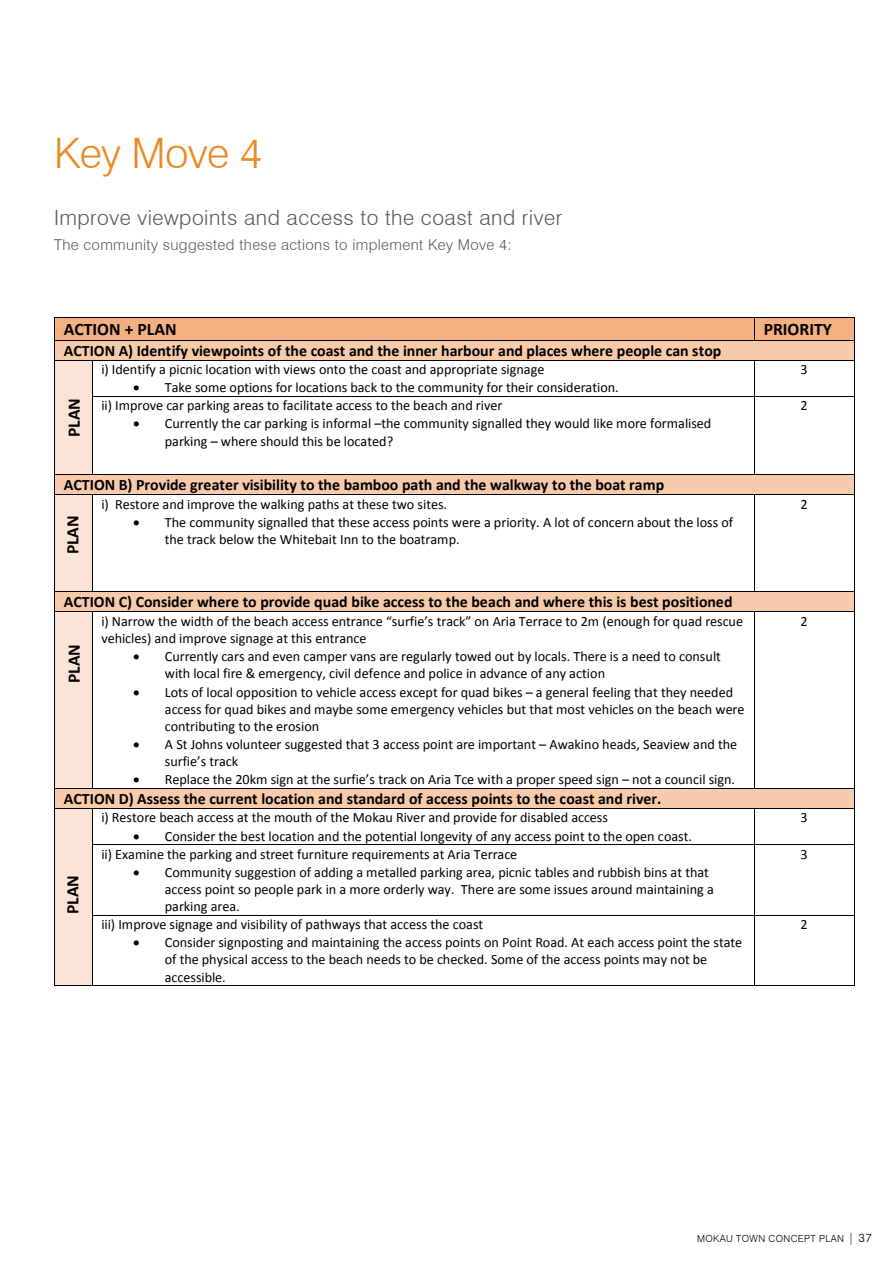
<style>
.page{position:relative;width:893px;height:1263px;background:#fff}
.page>*{position:absolute;margin:0;border:0;box-sizing:border-box;transform-origin:0 0}
.t1{font:300 42px "Swiss 721 BT";letter-spacing:-.01em;color:#eb8923}
.t2{font:300 21px "Swiss 721 BT";letter-spacing:.025em;color:#58595b}
.t3{font:700 17.55px "Calibri";color:#000}
.t4{font:700 15.9px "Calibri";color:#000}
.t5{font:300 15px "Swiss 721 BT";letter-spacing:.025em;color:#58595b}
.t6{font:14.25px/17.1px "Calibri";letter-spacing:-.005em;color:#000}
.t7{font:300 9.75px "Swiss 721 BT";letter-spacing:.04em;color:#000}
.s1{font-size:12px}
</style>
<div class="page">
<div style="left:55px;top:318px;width:699px;height:22px;background:#f4b083"></div>
<div style="left:755px;top:318px;width:99px;height:22px;background:#f4b083"></div>
<hr style="left:55px;top:317px;width:699px;height:1px;background:#000">
<hr style="left:755px;top:317px;width:99px;height:1px;background:#000">
<div style="left:55px;top:341px;width:799px;height:19px;background:#f7caac"></div>
<hr style="left:55px;top:340px;width:699px;height:1px;background:#000">
<svg style="left:754px;top:317px;width:1px;height:24px"></svg>
<hr style="left:755px;top:340px;width:99px;height:1px;background:#000">
<div style="left:55px;top:361px;width:36px;height:113px;background:#fbe4d5"></div>
<svg style="left:54px;top:317px;width:1px;height:44px"></svg>
<hr style="left:55px;top:360px;width:37px;height:1px;background:#000">
<hr style="left:93px;top:360px;width:661px;height:1px;background:#000">
<hr style="left:755px;top:360px;width:99px;height:1px;background:#000">
<svg style="left:854px;top:317px;width:1px;height:44px"></svg>
<hr style="left:54px;top:361px;width:1px;height:35px;background:#000">
<hr style="left:92px;top:361px;width:1px;height:35px;background:#000">
<hr style="left:754px;top:361px;width:1px;height:35px;background:#000">
<hr style="left:854px;top:361px;width:1px;height:35px;background:#000">
<hr style="left:93px;top:396px;width:661px;height:1px;background:#000">
<hr style="left:755px;top:396px;width:99px;height:1px;background:#000">
<hr style="left:54px;top:397px;width:1px;height:77px;background:#000">
<hr style="left:92px;top:397px;width:1px;height:77px;background:#000">
<hr style="left:754px;top:397px;width:1px;height:77px;background:#000">
<hr style="left:854px;top:397px;width:1px;height:77px;background:#000">
<div style="left:55px;top:475px;width:799px;height:19px;background:#f7caac"></div>
<hr style="left:55px;top:474px;width:37px;height:1px;background:#000">
<hr style="left:93px;top:474px;width:661px;height:1px;background:#000">
<hr style="left:755px;top:474px;width:99px;height:1px;background:#000">
<div style="left:55px;top:495px;width:36px;height:96px;background:#fbe4d5"></div>
<svg style="left:54px;top:474px;width:1px;height:21px"></svg>
<hr style="left:55px;top:494px;width:37px;height:1px;background:#000">
<hr style="left:93px;top:494px;width:661px;height:1px;background:#000">
<hr style="left:755px;top:494px;width:99px;height:1px;background:#000">
<svg style="left:854px;top:474px;width:1px;height:21px"></svg>
<hr style="left:54px;top:495px;width:1px;height:96px;background:#000">
<hr style="left:92px;top:495px;width:1px;height:96px;background:#000">
<hr style="left:754px;top:495px;width:1px;height:96px;background:#000">
<hr style="left:854px;top:495px;width:1px;height:96px;background:#000">
<div style="left:55px;top:592px;width:799px;height:19px;background:#f7caac"></div>
<hr style="left:55px;top:591px;width:37px;height:1px;background:#000">
<hr style="left:93px;top:591px;width:661px;height:1px;background:#000">
<hr style="left:755px;top:591px;width:99px;height:1px;background:#000">
<div style="left:55px;top:612px;width:36px;height:176px;background:#fbe4d5"></div>
<svg style="left:54px;top:591px;width:1px;height:21px"></svg>
<hr style="left:55px;top:611px;width:37px;height:1px;background:#000">
<hr style="left:93px;top:611px;width:661px;height:1px;background:#000">
<hr style="left:755px;top:611px;width:99px;height:1px;background:#000">
<svg style="left:854px;top:591px;width:1px;height:21px"></svg>
<hr style="left:54px;top:612px;width:1px;height:176px;background:#000">
<hr style="left:92px;top:612px;width:1px;height:176px;background:#000">
<hr style="left:754px;top:612px;width:1px;height:176px;background:#000">
<hr style="left:854px;top:612px;width:1px;height:176px;background:#000">
<div style="left:55px;top:789px;width:799px;height:19px;background:#f7caac"></div>
<hr style="left:55px;top:788px;width:37px;height:1px;background:#000">
<hr style="left:93px;top:788px;width:661px;height:1px;background:#000">
<hr style="left:755px;top:788px;width:99px;height:1px;background:#000">
<div style="left:55px;top:809px;width:36px;height:176px;background:#fbe4d5"></div>
<svg style="left:54px;top:788px;width:1px;height:21px"></svg>
<hr style="left:55px;top:808px;width:37px;height:1px;background:#000">
<hr style="left:93px;top:808px;width:661px;height:1px;background:#000">
<hr style="left:755px;top:808px;width:99px;height:1px;background:#000">
<svg style="left:854px;top:788px;width:1px;height:21px"></svg>
<hr style="left:54px;top:809px;width:1px;height:35px;background:#000">
<hr style="left:92px;top:809px;width:1px;height:35px;background:#000">
<hr style="left:754px;top:809px;width:1px;height:35px;background:#000">
<hr style="left:854px;top:809px;width:1px;height:35px;background:#000">
<hr style="left:93px;top:844px;width:661px;height:1px;background:#000">
<hr style="left:755px;top:844px;width:99px;height:1px;background:#000">
<hr style="left:54px;top:845px;width:1px;height:70px;background:#000">
<hr style="left:92px;top:845px;width:1px;height:70px;background:#000">
<hr style="left:754px;top:845px;width:1px;height:70px;background:#000">
<hr style="left:854px;top:845px;width:1px;height:70px;background:#000">
<hr style="left:93px;top:915px;width:661px;height:1px;background:#000">
<hr style="left:755px;top:915px;width:99px;height:1px;background:#000">
<hr style="left:54px;top:916px;width:1px;height:69px;background:#000">
<hr style="left:55px;top:985px;width:37px;height:1px;background:#000">
<hr style="left:92px;top:916px;width:1px;height:69px;background:#000">
<hr style="left:93px;top:985px;width:661px;height:1px;background:#000">
<hr style="left:754px;top:916px;width:1px;height:69px;background:#000">
<hr style="left:755px;top:985px;width:99px;height:1px;background:#000">
<hr style="left:854px;top:916px;width:1px;height:69px;background:#000">
<h1 class="t1" style="left:54px;top:128px;width:210px">Key Move 4</h1>
<h2 class="t2" style="left:54px;top:204px;width:510px">Improve viewpoints and access to the coast and river</h2>
<p class="t5" style="left:54px;top:236px;width:459px">The community suggested these actions to implement Key Move 4:</p>
<p class="t3" style="left:64px;top:318px;width:114px">ACTION + PLAN</p>
<p class="t3" style="left:764px;top:318px;width:70px">PRIORITY</p>
<p class="t4" style="left:64px;top:340px;width:659px">ACTION A) Identify viewpoints of the coast and the inner harbour and places where people can stop</p>
<p class="t6" style="left:101px;top:361px;width:445px">i) Identify a picnic location with views onto the coast and appropriate signage</p>
<p class="t6" style="left:133px;top:379px;width:487px">• Take some options for locations back to the community for their consideration.</p>
<p class="t6" style="left:800px;top:361px;width:9px">3</p>
<p class="t3" style="left:63px;top:437px;width:40px;rotate:-90deg">PLAN</p>
<p class="t6" style="left:101px;top:397px;width:403px">ii) Improve car parking areas to facilitate access to the beach and river</p>
<p class="t6" style="left:165px;top:415px;width:548px;text-indent:-32px">• Currently the car parking is informal –the community signalled they would like more formalised parking – where should this be located?</p>
<p class="t4" style="left:64px;top:475px;width:602px">ACTION B) Provide greater visibility to the bamboo path and the walkway to the boat ramp</p>
<p class="t6" style="left:101px;top:495px;width:347px">i) Restore and improve the walking paths at these two sites.</p>
<p class="t6" style="left:165px;top:514px;width:570px;text-indent:-32px">• The community signalled that these access points were a priority. A lot of concern about the loss of the track below the Whitebait Inn to the boatramp.</p>
<p class="t3" style="left:61px;top:554px;width:40px;rotate:-90deg">PLAN</p>
<p class="t4" style="left:64px;top:592px;width:670px">ACTION C) Consider where to provide quad bike access to the beach and where this is best positioned</p>
<p class="t6" style="left:101px;top:613px;width:643px">i) Narrow the width of the beach access entrance “surfie’s track” on Aria Terrace to 2m (enough for quad rescue vehicles) and improve signage at this entrance</p>
<p class="t6" style="left:165px;top:648px;width:557px;text-indent:-32px">• Currently cars and even camper vans are regularly towed out by locals. There is a need to consult with local fire &amp; emergency, civil defence and police in advance of any action</p>
<p class="t6" style="left:165px;top:683px;width:581px;text-indent:-32px">• Lots of local opposition to vehicle access except for quad bikes – a general feeling that they needed access for quad bikes and maybe some emergency vehicles but that most vehicles on the beach were contributing to the erosion</p>
<p class="t6" style="left:165px;top:736px;width:574px;text-indent:-32px">• A St Johns volunteer suggested that 3 access point are important – Awakino heads, Seaview and the surfie’s track</p>
<p class="t6" style="left:133px;top:771px;width:603px">• Replace the 20km sign at the surfie’s track on Aria Tce with a proper speed sign – not a council sign.</p>
<p class="t3" style="left:63px;top:683px;width:40px;rotate:-90deg">PLAN</p>
<p class="t4" style="left:64px;top:788px;width:599px">ACTION D) Assess the current location and standard of access points to the coast and river.</p>
<p class="t6" style="left:101px;top:809px;width:508px">i) Restore beach access at the mouth of the Mokau River and provide for disabled access</p>
<p class="t6" style="left:133px;top:827px;width:560px">• Consider the best location and the potential longevity of any access point to the open coast.</p>
<p class="t3" style="left:62px;top:914px;width:40px;rotate:-90deg">PLAN</p>
<p class="t6" style="left:101px;top:845px;width:417px">ii) Examine the parking and street furniture requirements at Aria Terrace</p>
<p class="t6" style="left:165px;top:863px;width:550px;text-indent:-32px">• Community suggestion of adding a metalled parking area, picnic tables and rubbish bins at that access point so people park in a more orderly way. There are some issues around maintaining a parking area.</p>
<p class="t6" style="left:101px;top:916px;width:383px">iii) Improve signage and visibility of pathways that access the coast</p>
<p class="t6" style="left:165px;top:934px;width:579px;text-indent:-32px">• Consider signposting and maintaining the access points on Point Road. At each access point the state of the physical access to the beach needs to be checked. Some of the access points may not be accessible.</p>
<p class="t6" style="left:800px;top:397px;width:9px">2</p>
<p class="t6" style="left:800px;top:495px;width:9px">2</p>
<p class="t6" style="left:800px;top:613px;width:9px">2</p>
<p class="t6" style="left:800px;top:809px;width:9px">3</p>
<p class="t6" style="left:800px;top:845px;width:9px">3</p>
<p class="t6" style="left:800px;top:916px;width:9px">2</p>
<p class="t7" style="left:697px;top:1232px;width:176px">MOKAU TOWN CONCEPT PLAN <span class="s1">| 37</span></p>
</div>
